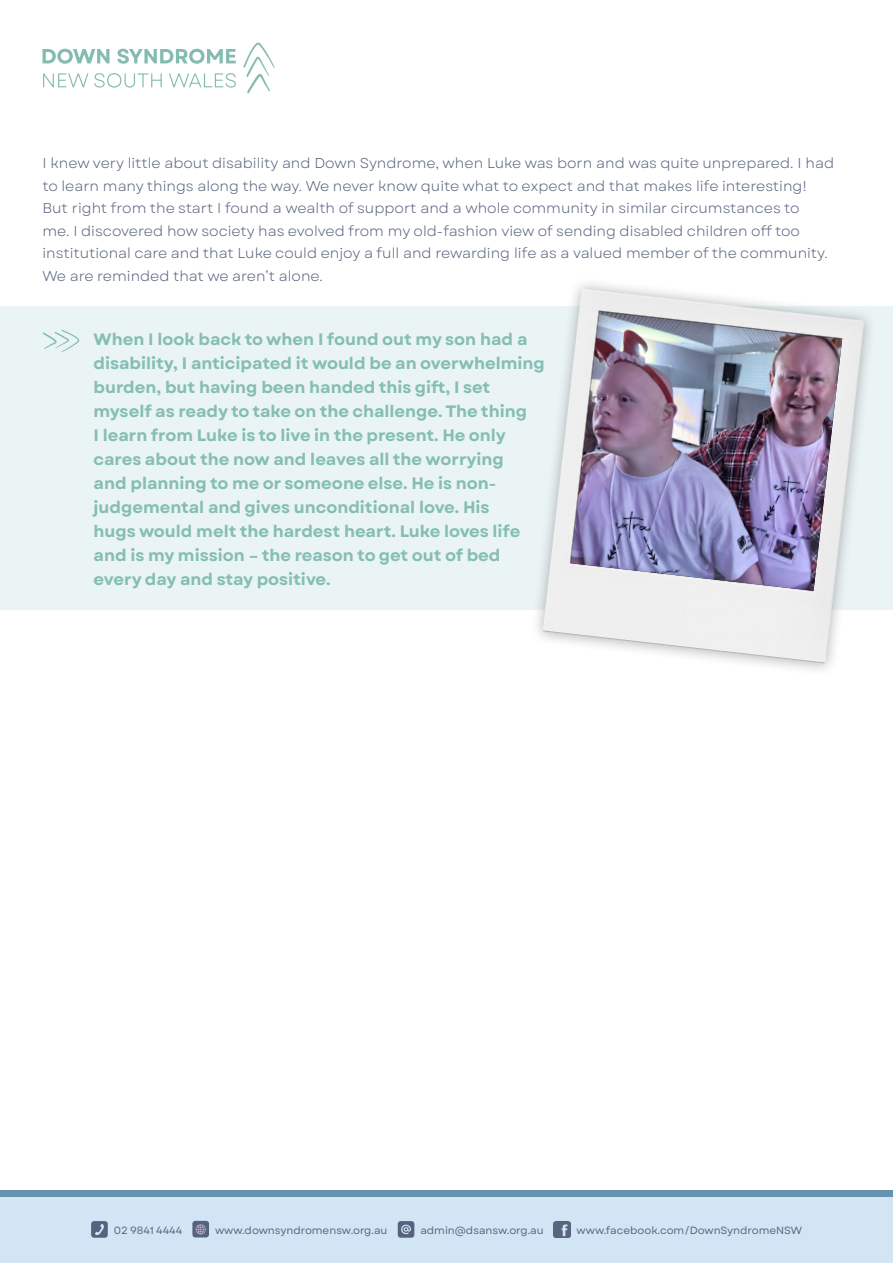
<style>
.page{position:relative;width:893px;height:1263px;background:#fff}
.page>*{position:absolute;margin:0;border:0;box-sizing:border-box;transform-origin:0 0}
.teal_text{font:700 16.5px/24px "Garet";color:#84beb4}
.BODY_COPY{font:14.25px/22.5px "Garet";color:#57637e}
.t1{font:10.5px "Garet";color:#57637e}
</style>
<div class="page">
<div style="left:1px;top:306px;width:892px;height:303px;background:#ebf4f5"></div>
<div style="left:0;top:1196px;width:893px;height:67px;background:#d1e5f5"></div>
<svg style="left:91px;top:1221px;width:17px;height:17px"></svg>
<div style="left:0;top:1190px;width:893px;height:6px;background:#6693af"></div>
<div style="left:192px;top:1221px;width:17px;height:16px;background:#57637e;border-radius:3px"></div>
<svg style="left:196px;top:1224px;width:10px;height:10px"></svg>
<svg style="left:398px;top:1221px;width:16px;height:17px"></svg>
<img style="left:554px;top:1221px;width:17px;height:17px">
<svg style="left:43px;top:49px;width:66px;height:15px"></svg>
<svg style="left:117px;top:49px;width:119px;height:15px"></svg>
<svg style="left:43px;top:73px;width:45px;height:14px"></svg>
<svg style="left:94px;top:73px;width:68px;height:15px"></svg>
<svg style="left:169px;top:73px;width:67px;height:15px"></svg>
<svg style="left:243px;top:43px;width:32px;height:51px"></svg>
<svg style="left:42px;top:330px;width:37px;height:22px"></svg>
<img style="left:529px;top:283px;width:347px;height:387px">
<p class="BODY_COPY" style="left:43px;top:153px;width:793px">I knew very little about disability and Down Syndrome, when Luke was born and was quite unprepared. I had to learn many things along the way. We never know quite what to expect and that makes life interesting!<br>But right from the start I found a wealth of support and a whole community in similar circumstances to<br>me. I discovered how society has evolved from my old-fashion view of sending disabled children off too institutional care and that Luke could enjoy a full and rewarding life as a valued member of the community.<br>We are reminded that we aren’t alone.</p>
<p class="teal_text" style="left:94px;top:328px;width:453px">When I look back to when I found out my son had a disability, I anticipated it would be an overwhelming burden, but having been handed this gift, I set myself as ready to take on the challenge. The thing<br>I learn from Luke is to live in the present. He only cares about the now and leaves all the worrying<br>and planning to me or someone else. He is non&shy;judgemental and gives unconditional love. His<br>hugs would melt the hardest heart. Luke loves life and is my mission – the reason to get out of bed every day and stay positive.</p>
<p class="t1" style="left:114px;top:1223px;width:70px">02 9841 4444</p>
<p class="t1" style="left:215px;top:1223px;width:174px">www.downsyndromensw.org.au</p>
<p class="t1" style="left:420px;top:1223px;width:125px">admin@dsansw.org.au</p>
<p class="t1" style="left:577px;top:1223px;width:227px">www.facebook.com/DownSyndromeNSW</p>
</div>
